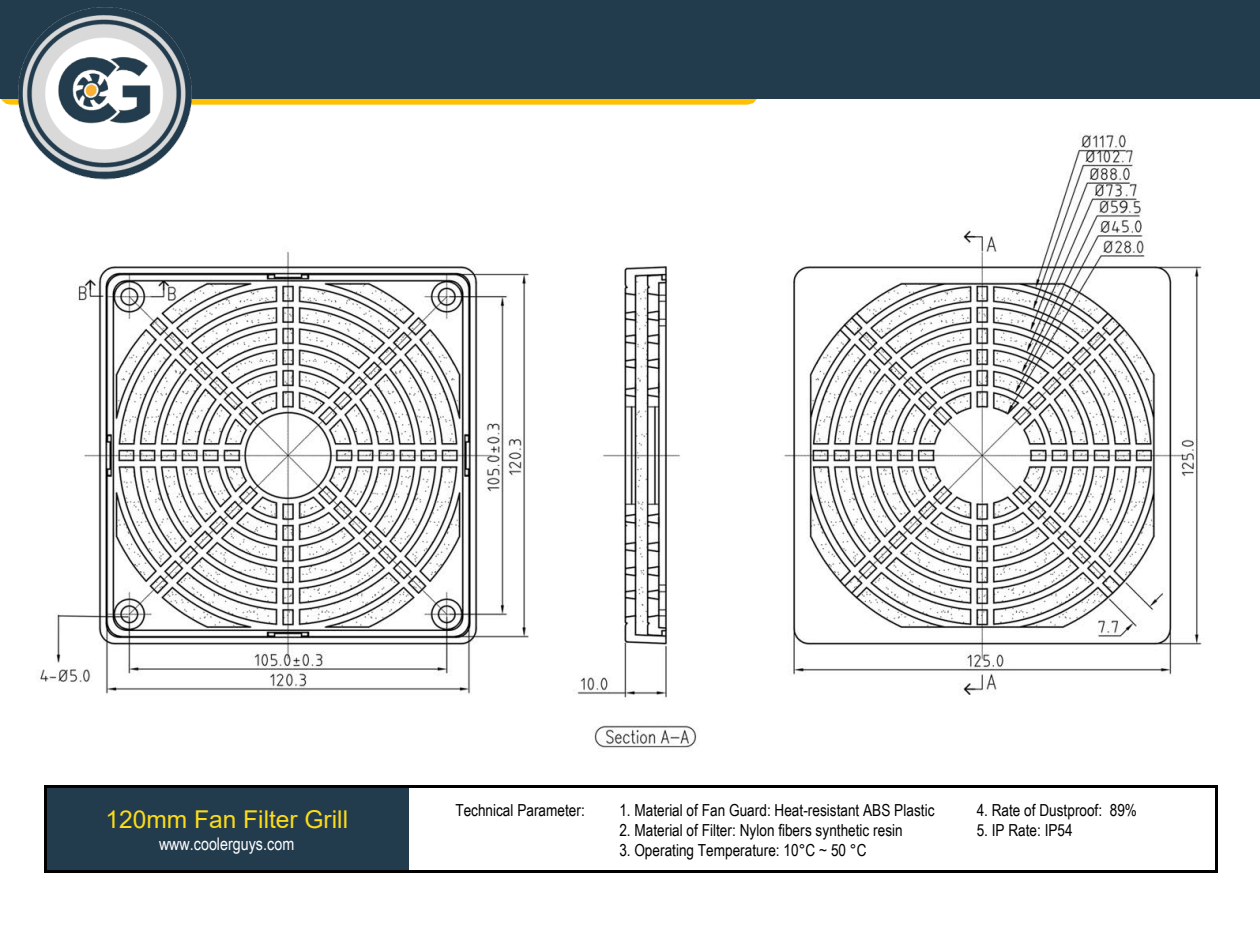
<style>
.page{position:relative;width:1260px;height:945px;background:#fff}
.page>*{position:absolute;margin:0;border:0;box-sizing:border-box;transform-origin:0 0}
.t1{font:24.5px "Arial";color:#fcdb18}
.t2{font:17.5px "Arial Narrow";color:#fff}
.t3{font:16.62px "Arial Narrow";color:#000}
</style>
<div class="page">
<img style="left:38px;top:133px;width:1164px;height:616px">
<div style="left:66px;top:105px;width:742px;height:76px;background:#fff"></div>
<svg style="left:1px;top:99px;width:756px;height:6px;background:#fec411"></svg>
<div style="left:0;top:0;width:1260px;height:99px;background:#223c4e"></div>
<img style="left:17px;top:7px;width:175px;height:173px">
<img style="left:57px;top:54px;width:94px;height:70px">
<div style="left:47px;top:788px;width:361px;height:83px;background:#223c4e"></div>
<hr style="left:47px;top:786px;width:361px;height:2px;background:#000">
<hr style="left:411px;top:786px;width:199px;height:2px;background:#000">
<hr style="left:613px;top:786px;width:354px;height:2px;background:#000">
<hr style="left:970px;top:786px;width:245px;height:2px;background:#000">
<hr style="left:45px;top:788px;width:2px;height:32px;background:#000">
<hr style="left:1215px;top:788px;width:3px;height:32px;background:#000">
<hr style="left:1215px;top:822px;width:3px;height:18px;background:#000">
<svg style="left:45px;top:820px;width:2px;height:23px"></svg>
<hr style="left:45px;top:843px;width:2px;height:28px;background:#000">
<hr style="left:47px;top:871px;width:361px;height:2px;background:#000">
<hr style="left:411px;top:871px;width:199px;height:2px;background:#000">
<hr style="left:613px;top:871px;width:354px;height:2px;background:#000">
<hr style="left:970px;top:871px;width:245px;height:2px;background:#000">
<hr style="left:1215px;top:843px;width:3px;height:28px;background:#000">
<h1 class="t1" style="left:106px;top:803px;width:244px">120mm Fan Filter Grill</h1>
<p class="t2" style="left:159px;top:831px;width:137px">www.coolerguys.com</p>
<p class="t3" style="left:455px;top:798px;width:131px">Technical Parameter:</p>
<p class="t3" style="left:619px;top:798px;width:317px">1. Material of Fan Guard: Heat-resistant ABS Plastic</p>
<p class="t3" style="left:977px;top:798px;width:162px">4. Rate of Dustproof: 89%</p>
<p class="t3" style="left:619px;top:818px;width:285px">2. Material of Filter: Nylon fibers synthetic resin</p>
<p class="t3" style="left:977px;top:818px;width:97px">5. IP Rate: IP54</p>
<p class="t3" style="left:619px;top:838px;width:249px">3. Operating Temperature: 10°C ~ 50 °C</p>
</div>
